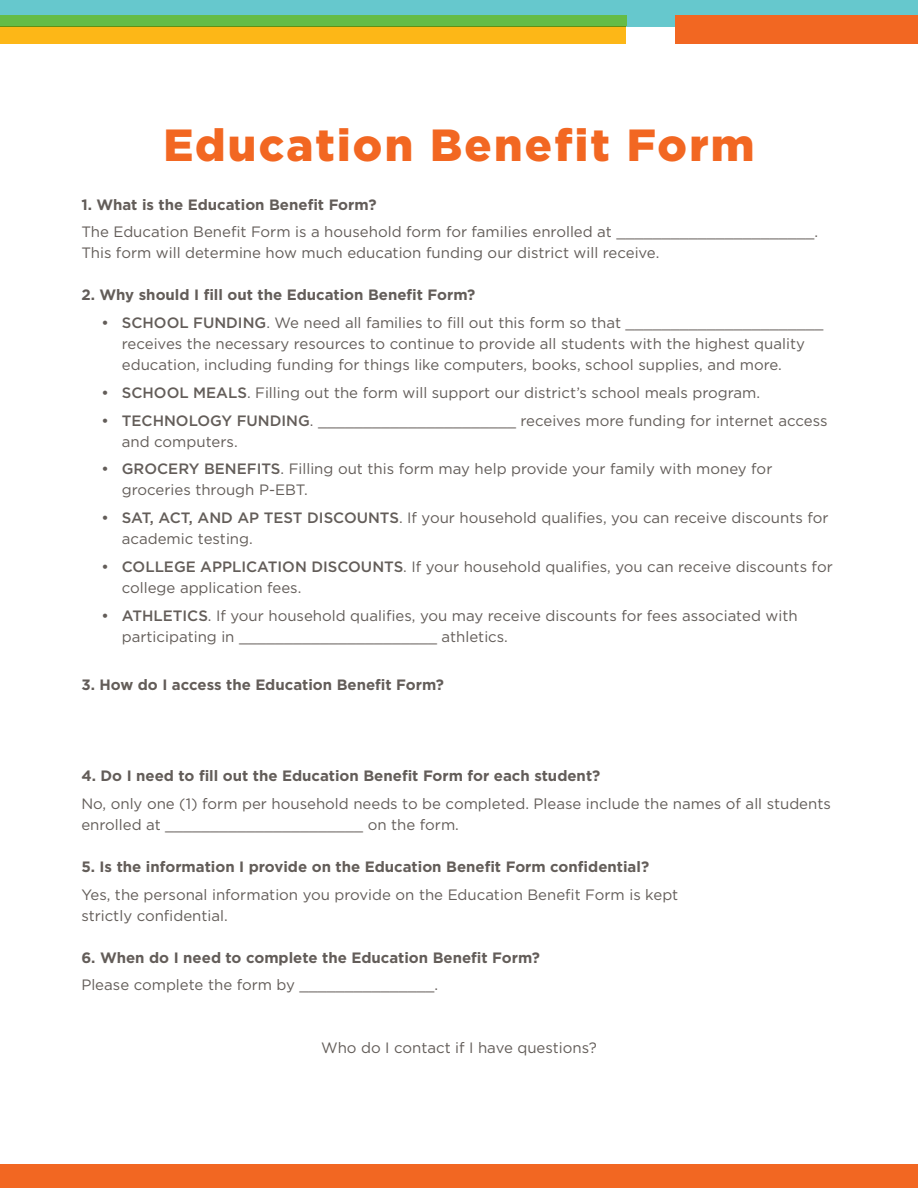
<style>
.page{position:relative;width:918px;height:1188px;background:#fff}
.page>*{position:absolute;margin:0;border:0;box-sizing:border-box;transform-origin:0 0}
.t1{font:900 45px "Gotham";letter-spacing:.05em;color:#f26722}
.t2{font:15px/21px "Gotham";color:#635d59}
.t3{font:700 15px "Gotham";color:#635d59}
.s1{font-weight:500}
</style>
<div class="page">
<div style="left:0;top:0;width:918px;height:26px;background:#66c8cd"></div>
<div style="left:0;top:15px;width:626px;height:29px;background:#fdb717"></div>
<div style="left:675px;top:15px;width:243px;height:29px;background:#f26722"></div>
<div style="left:0;top:15px;width:626px;height:11px;background:#65bc46"></div>
<div style="left:0;top:1165px;width:918px;height:23px;background:#f26722"></div>
<h1 class="t1" style="left:163px;top:114px;width:593px">Education Benefit Form</h1>
<p class="t3" style="left:81px;top:194px;width:297px">1. What is the Education Benefit Form?</p>
<p class="t2" style="left:81px;top:221px;width:738px">The Education Benefit Form is a household form for families enrolled at ______________________.<br>This form will determine how much education funding our district will receive.</p>
<p class="t3" style="left:81px;top:285px;width:396px">2. Why should I fill out the Education Benefit Form?</p>
<p class="t2" style="left:122px;top:312px;width:703px;text-indent:-20px"><span class="s1">• SCHOOL FUNDING</span>. We need all families to fill out this form so that ______________________ receives the necessary resources to continue to provide all students with the highest quality education, including funding for things like computers, books, school supplies, and more.</p>
<p class="t2" style="left:102px;top:382px;width:660px"><span class="s1">• SCHOOL MEALS</span>. Filling out the form will support our district’s school meals program.</p>
<p class="t2" style="left:122px;top:409px;width:707px;text-indent:-20px"><span class="s1">• TECHNOLOGY FUNDING</span>. ______________________ receives more funding for internet access and computers.</p>
<p class="t2" style="left:122px;top:458px;width:652px;text-indent:-20px"><span class="s1">• GROCERY BENEFITS</span>. Filling out this form may help provide your family with money for groceries through P-EBT.</p>
<p class="t2" style="left:122px;top:507px;width:708px;text-indent:-20px"><span class="s1">• SAT, ACT, AND AP TEST DISCOUNTS</span>. If your household qualifies, you can receive discounts for academic testing.</p>
<p class="t2" style="left:122px;top:556px;width:712px;text-indent:-20px"><span class="s1">• COLLEGE APPLICATION DISCOUNTS</span>. If your household qualifies, you can receive discounts for college application fees.</p>
<p class="t2" style="left:122px;top:604px;width:677px;text-indent:-20px"><span class="s1">• ATHLETICS</span>. If your household qualifies, you may receive discounts for fees associated with participating in ______________________ athletics.</p>
<p class="t3" style="left:81px;top:675px;width:364px">3. How do I access the Education Benefit Form?</p>
<p class="t3" style="left:81px;top:766px;width:521px">4. Do I need to fill out the Education Benefit Form for each student?</p>
<p class="t2" style="left:81px;top:793px;width:751px">No, only one (1) form per household needs to be completed. Please include the names of all students enrolled at ______________________ on the form.</p>
<p class="t3" style="left:81px;top:857px;width:569px">5. Is the information I provide on the Education Benefit Form confidential?</p>
<p class="t2" style="left:81px;top:883px;width:599px">Yes, the personal information you provide on the Education Benefit Form is kept strictly confidential.</p>
<p class="t3" style="left:81px;top:947px;width:460px">6. When do I need to complete the Education Benefit Form?</p>
<p class="t2" style="left:81px;top:974px;width:358px">Please complete the form by _______________.</p>
<p class="t2" style="left:321px;top:1037px;width:277px">Who do I contact if I have questions?</p>
</div>
